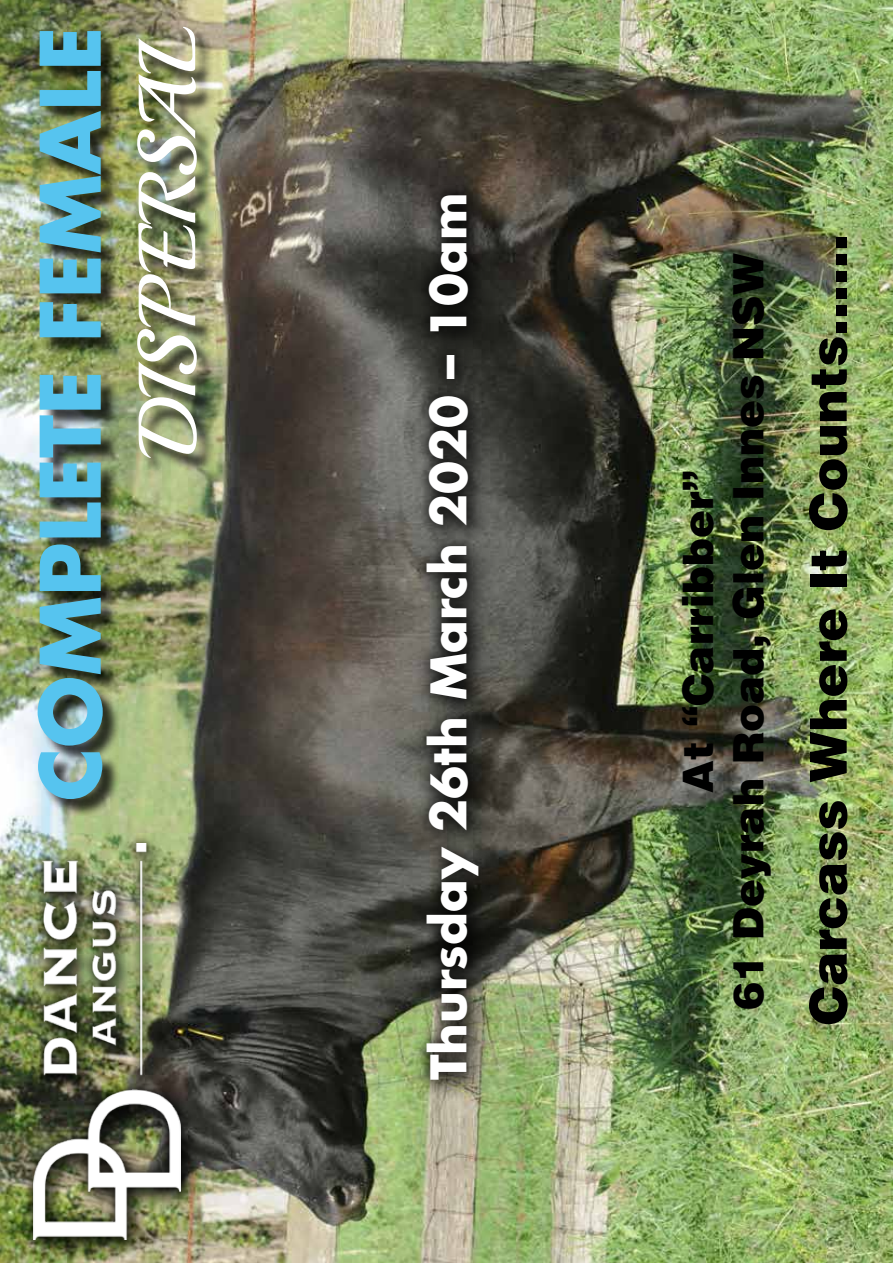
<style>
.page{position:relative;width:893px;height:1263px;background:#fff}
.page>*{position:absolute;margin:0;border:0;box-sizing:border-box;transform-origin:0 0}
.t1{font:700 81px "Futura LT";color:#56c4ef}
.t2{font:81px "Playball";color:#fff}
.t3{font:900 51px "Helvetica LT Std";color:#000}
.t4{font:700 48px "Futura LT";color:#fff}
.t5{font:900 42px/50.4px "Helvetica LT Std";color:#000;text-align:center}
</style>
<div class="page">
<img style="left:0;top:0;width:893px;height:1263px">
<div style="left:27px;top:838px;width:174px;height:421px;background:#000;opacity:.75"></div>
<div style="left:22px;top:833px;width:169px;height:417px;background:#000;opacity:.75"></div>
<img style="left:33px;top:844px;width:147px;height:395px">
<div style="left:419px;top:187px;width:89px;height:922px;background:#000;opacity:.75"></div>
<div style="left:410px;top:179px;width:85px;height:917px;background:#000;opacity:.75"></div>
<div style="left:40px;top:33px;width:81px;height:785px;background:#000;opacity:.75"></div>
<div style="left:140px;top:30px;width:76px;height:446px;background:#000;opacity:.75"></div>
<h1 class="t1" style="left:16px;top:801px;width:776px;rotate:-90deg">COMPLETE FEMALE</h1>
<h1 class="t2" style="left:118px;top:456px;width:432px;rotate:-90deg">DISPERSAL</h1>
<p class="t4" style="left:416px;top:1080px;width:889px;rotate:-90deg">Thursday 26th March 2020 – 10am</p>
<p class="t5" style="left:672px;top:1009px;width:758px;rotate:-90deg">At “Carribber”<br>61 Deyrah Road, Glen Innes NSW</p>
<p class="t3" style="left:795px;top:1025px;width:793px;rotate:-90deg">Carcass Where It Counts......</p>
</div>
